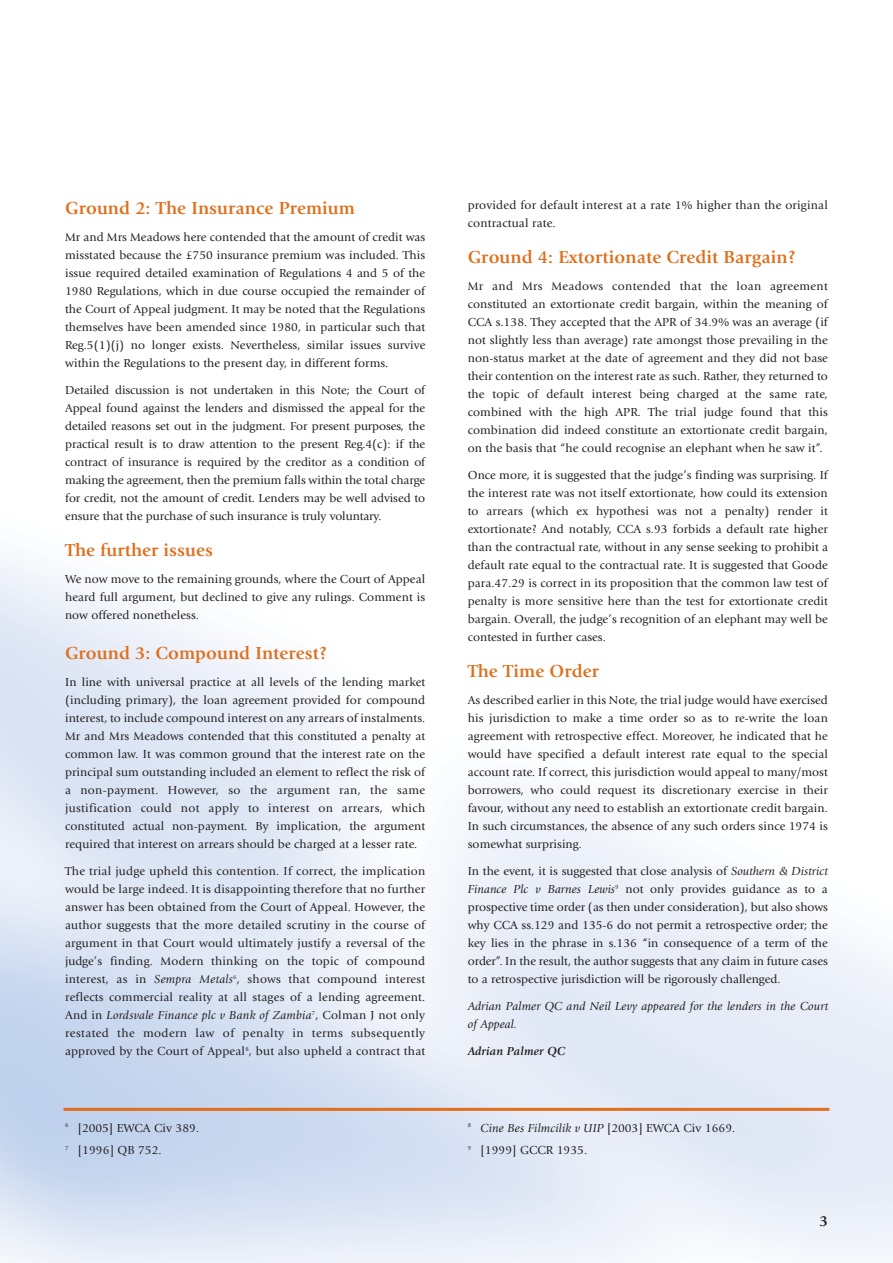
<style>
.page{position:relative;width:893px;height:1263px;background:#fff}
.page>*{position:absolute;margin:0;border:0;box-sizing:border-box;transform-origin:0 0}
.t1{font:700 18px "Giovanni";letter-spacing:.005em;color:#df6f1d}
.t2{font:700 15px "Giovanni";color:#231f20}
.t3{font:12px/18px "Giovanni";letter-spacing:.005em;color:#231f20;text-align:justify}
.t4{font:italic 12px/18px "Giovanni";letter-spacing:.01em;color:#231f20}
.t5{font:italic 700 12px "Giovanni";letter-spacing:.015em;color:#231f20}
.s1{font-style:italic}
</style>
<div class="page">
<hr style="left:64px;top:1108px;width:765px;height:3px;background:#df6f1d">
<h1 class="t1" style="left:65px;top:201px;width:291px">Ground 2: The Insurance Premium</h1>
<p class="t3" style="left:65px;top:229px;width:362px">Mr and Mrs Meadows here contended that the amount of credit was misstated because the £750 insurance premium was included. This issue required detailed examination of Regulations 4 and 5 of the 1980 Regulations, which in due course occupied the remainder of the Court of Appeal judgment. It may be noted that the Regulations themselves have been amended since 1980, in particular such that Reg.5(1)(j) no longer exists. Nevertheless, similar issues survive within the Regulations to the present day, in different forms.</p>
<p class="t3" style="left:65px;top:382px;width:361px">Detailed discussion is not undertaken in this Note; the Court of Appeal found against the lenders and dismissed the appeal for the detailed reasons set out in the judgment. For present purposes, the practical result is to draw attention to the present Reg.4(c): if the contract of insurance is required by the creditor as a condition of making the agreement, then the premium falls within the total charge for credit, not the amount of credit. Lenders may be well advised to ensure that the purchase of such insurance is truly voluntary.</p>
<h1 class="t1" style="left:65px;top:543px;width:149px">The further issues</h1>
<p class="t3" style="left:65px;top:571px;width:361px">We now move to the remaining grounds, where the Court of Appeal heard full argument, but declined to give any rulings. Comment is now offered nonetheless.</p>
<h1 class="t1" style="left:65px;top:646px;width:263px">Ground 3: Compound Interest?</h1>
<p class="t3" style="left:65px;top:674px;width:361px">In line with universal practice at all levels of the lending market (including primary), the loan agreement provided for compound interest, to include compound interest on any arrears of instalments.<br>Mr and Mrs Meadows contended that this constituted a penalty at common law. It was common ground that the interest rate on the principal sum outstanding included an element to reflect the risk of a non-payment. However, so the argument ran, the same justification could not apply to interest on arrears, which constituted actual non-payment. By implication, the argument required that interest on arrears should be charged at a lesser rate.</p>
<p class="t3" style="left:65px;top:863px;width:361px">The trial judge upheld this contention. If correct, the implication would be large indeed. It is disappointing therefore that no further answer has been obtained from the Court of Appeal. However, the author suggests that the more detailed scrutiny in the course of argument in that Court would ultimately justify a reversal of the judge’s finding. Modern thinking on the topic of compound interest, as in <span class="s1">Sempra Metals</span><sup>6</sup>, shows that compound interest reflects commercial reality at all stages of a lending agreement.<br>And in <span class="s1">Lordsvale Finance plc v Bank of Zambia</span><sup>7</sup>, Colman J not only restated the modern law of penalty in terms subsequently approved by the Court of Appeal<sup>8</sup>, but also upheld a contract that</p>
<p class="t3" style="left:468px;top:197px;width:361px">provided for default interest at a rate 1% higher than the original contractual rate.</p>
<h1 class="t1" style="left:468px;top:250px;width:329px">Ground 4: Extortionate Credit Bargain?</h1>
<p class="t3" style="left:468px;top:278px;width:361px">Mr and Mrs Meadows contended that the loan agreement constituted an extortionate credit bargain, within the meaning of CCA s.138. They accepted that the APR of 34.9% was an average (if not slightly less than average) rate amongst those prevailing in the non-status market at the date of agreement and they did not base their contention on the interest rate as such. Rather, they returned to the topic of default interest being charged at the same rate, combined with the high APR. The trial judge found that this combination did indeed constitute an extortionate credit bargain, on the basis that “he could recognise an elephant when he saw it”.</p>
<p class="t3" style="left:468px;top:467px;width:361px">Once more, it is suggested that the judge’s finding was surprising. If the interest rate was not itself extortionate, how could its extension to arrears (which ex hypothesi was not a penalty) render it extortionate? And notably, CCA s.93 forbids a default rate higher than the contractual rate, without in any sense seeking to prohibit a default rate equal to the contractual rate. It is suggested that Goode para.47.29 is correct in its proposition that the common law test of penalty is more sensitive here than the test for extortionate credit bargain. Overall, the judge’s recognition of an elephant may well be contested in further cases.</p>
<h1 class="t1" style="left:468px;top:664px;width:133px">The Time Order</h1>
<p class="t3" style="left:468px;top:692px;width:361px">As described earlier in this Note, the trial judge would have exercised his jurisdiction to make a time order so as to re-write the loan agreement with retrospective effect. Moreover, he indicated that he would have specified a default interest rate equal to the special account rate. If correct, this jurisdiction would appeal to many/most borrowers, who could request its discretionary exercise in their favour, without any need to establish an extortionate credit bargain.<br>In such circumstances, the absence of any such orders since 1974 is somewhat surprising.</p>
<p class="t3" style="left:468px;top:863px;width:362px">In the event, it is suggested that close analysis of <span class="s1">Southern &amp; District Finance Plc v Barnes Lewis</span><sup>9</sup> not only provides guidance as to a prospective time order (as then under consideration), but also shows why CCA ss.129 and 135-6 do not permit a retrospective order; the key lies in the phrase in s.136 “in consequence of a term of the order”. In the result, the author suggests that any claim in future cases to a retrospective jurisdiction will be rigorously challenged.</p>
<p class="t4" style="left:468px;top:998px;width:362px">Adrian Palmer QC and Neil Levy appeared for the lenders in the Court of Appeal.</p>
<p class="t5" style="left:468px;top:1046px;width:99px">Adrian Palmer QC</p>
<p class="t3" style="left:65px;top:1117px;width:136px;line-height:22.5px"><sup>6</sup> [2005] EWCA Civ 389.<br><sup>7</sup> [1996] QB 752.</p>
<p class="t3" style="left:468px;top:1117px;width:269px;line-height:22.5px"><sup>8</sup> <span class="s1">Cine Bes Filmcilik v UIP</span> [2003] EWCA Civ 1669.<br><sup>9</sup> [1999] GCCR 1935.</p>
<p class="t2" style="left:819px;top:1215px;width:10px">3</p>
</div>
